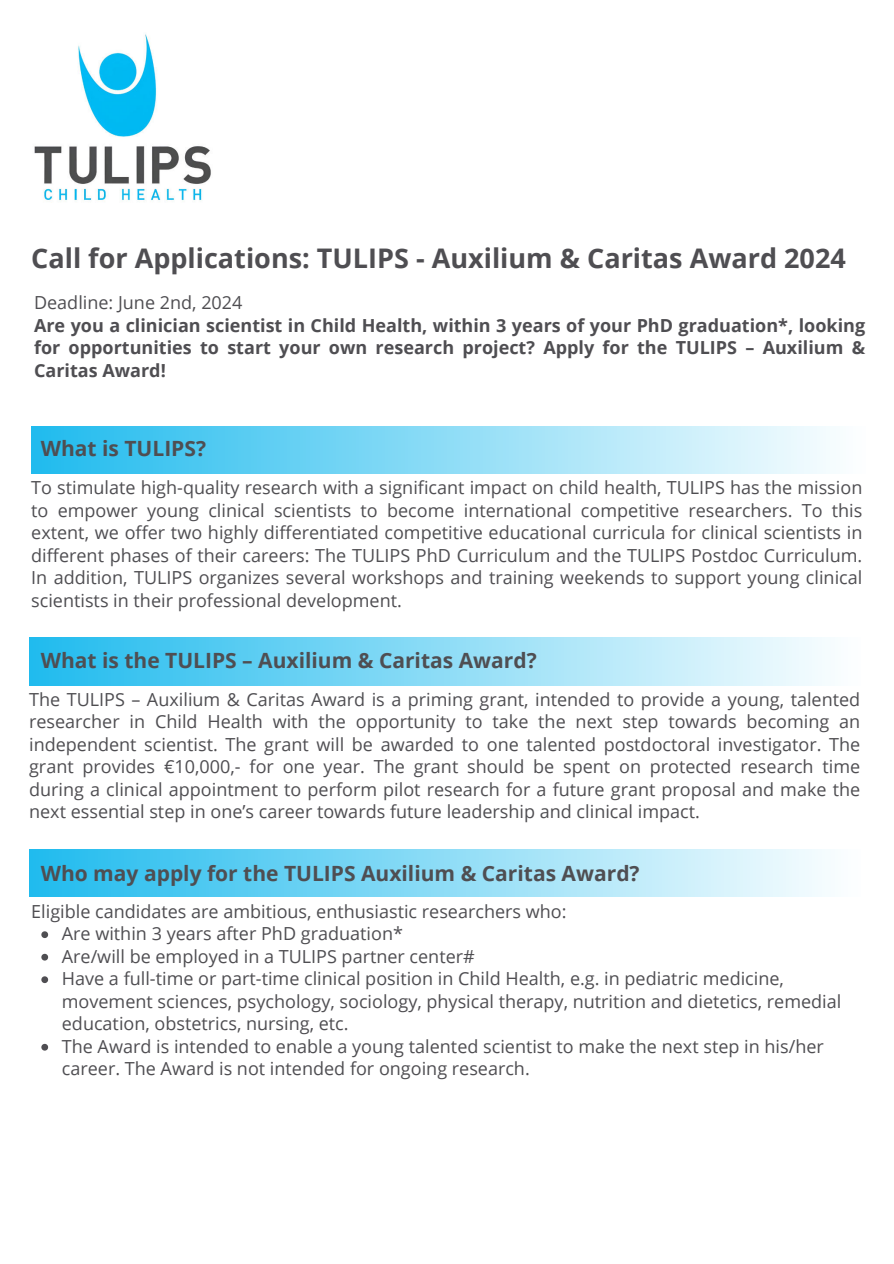
<style>
.page{position:relative;width:894px;height:1264px;background:#fff}
.page>*{position:absolute;margin:0;border:0;box-sizing:border-box;transform-origin:0 0}
.t1{font:700 27px "Open Sans";color:#4f4e52}
.t2{font:700 21px "Open Sans";color:#4f4e52}
.t3{font:18px/22.5px "Open Sans";color:#4f4e52;text-align:justify}
.t4{font:700 18px/22.5px "Open Sans";color:#4f4e52;text-align:justify}
</style>
<div class="page">
<div style="left:31px;top:426px;width:833px;height:47px;background:linear-gradient(to right,#1fbbee,#fdfeff)"></div>
<div style="left:29px;top:637px;width:831px;height:48px;background:linear-gradient(to right,#1fbbee,#fdfeff)"></div>
<div style="left:29px;top:849px;width:831px;height:47px;background:linear-gradient(to right,#1fbbee,#fdfeff)"></div>
<img style="left:34px;top:34px;width:177px;height:167px">
<svg style="left:41px;top:931px;width:7px;height:7px"></svg>
<svg style="left:41px;top:953px;width:7px;height:7px"></svg>
<svg style="left:41px;top:976px;width:7px;height:7px"></svg>
<svg style="left:41px;top:1043px;width:7px;height:7px"></svg>
<h1 class="t1" style="left:31px;top:239px;width:816px">Call for Applications: TULIPS - Auxilium &amp; Caritas Award 2024</h1>
<p class="t3" style="left:34px;top:291px;width:210px">Deadline: June 2nd, 2024</p>
<p class="t4" style="left:34px;top:314px;width:832px">Are you a clinician scientist in Child Health, within 3 years of your PhD graduation*, looking for opportunities to start your own research project? Apply for the TULIPS – Auxilium &amp; Caritas Award!</p>
<p class="t2" style="left:41px;top:434px;width:167px">What is TULIPS?</p>
<p class="t3" style="left:31px;top:476px;width:832px">To stimulate high-quality research with a significant impact on child health, TULIPS has the mission to empower young clinical scientists to become international competitive researchers. To this extent, we offer two highly differentiated competitive educational curricula for clinical scientists in different phases of their careers: The TULIPS PhD Curriculum and the TULIPS Postdoc Curriculum.<br>In addition, TULIPS organizes several workshops and training weekends to support young clinical scientists in their professional development.</p>
<p class="t2" style="left:41px;top:645px;width:497px">What is the TULIPS – Auxilium &amp; Caritas Award?</p>
<p class="t3" style="left:29px;top:687px;width:832px">The TULIPS – Auxilium &amp; Caritas Award is a priming grant, intended to provide a young, talented researcher in Child Health with the opportunity to take the next step towards becoming an independent scientist. The grant will be awarded to one talented postdoctoral investigator. The grant provides €10,000,- for one year. The grant should be spent on protected research time during a clinical appointment to perform pilot research for a future grant proposal and make the next essential step in one’s career towards future leadership and clinical impact.</p>
<p class="t2" style="left:41px;top:858px;width:600px">Who may apply for the TULIPS Auxilium &amp; Caritas Award?</p>
<p class="t3" style="left:62px;top:899px;width:780px;text-align:left;text-indent:-31px">Eligible candidates are ambitious, enthusiastic researchers who:<br>Are within 3 years after PhD graduation*<br>Are/will be employed in a TULIPS partner center#<br>Have a full-time or part-time clinical position in Child Health, e.g. in pediatric medicine, movement sciences, psychology, sociology, physical therapy, nutrition and dietetics, remedial education, obstetrics, nursing, etc.<br>The Award is intended to enable a young talented scientist to make the next step in his/her career. The Award is not intended for ongoing research.</p>
</div>
